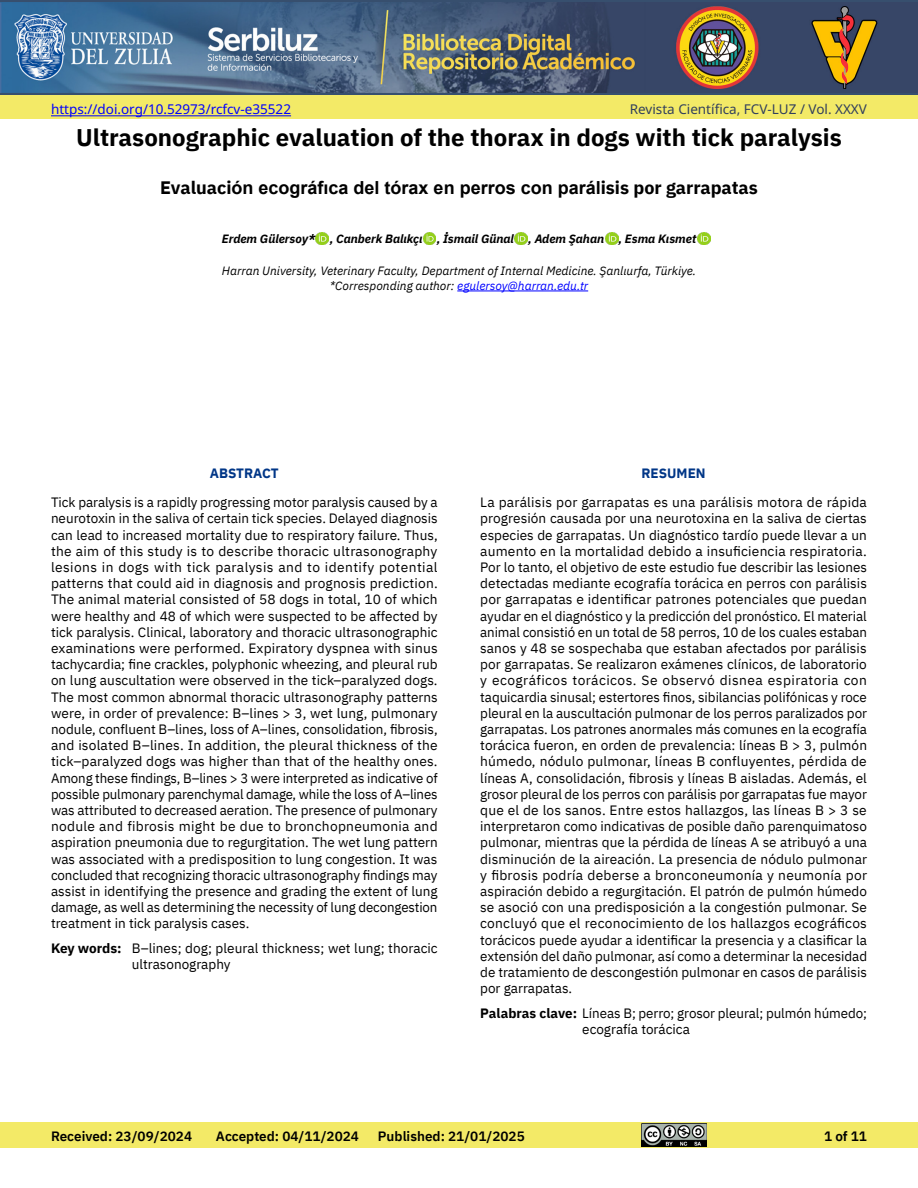
<style>
.page{position:relative;width:918px;height:1188px;background:#fff}
.page>*{position:absolute;margin:0;border:0;box-sizing:border-box;transform-origin:0 0}
.t1{font:700 24px "IBM Plex Sans";color:#000}
.t2{font:700 18px "Arial";color:#000}
.t3{font:13.5px/16.2px "IBM Plex Sans";color:#000;text-align:justify}
.t4{font:600 13.5px "IBM Plex Sans";color:#000}
.t5{font:13.5px "Noto Sans";color:#00f}
.t6{font:13.5px "Noto Sans";color:#313f5d}
.t7{font:700 13.5px "IBM Plex Sans";color:#003687}
.t8{font:italic 12px/14.4px "IBM Plex Sans";color:#000;text-align:center}
.t9{font:italic 700 12px "IBM Plex Sans";color:#000}
.s1{font-family:"IBM Plex Sans"}
.s2{color:#00f}
.s3{font-weight:700}
</style>
<div class="page">
<div style="left:0;top:1123px;width:918px;height:25px;background:#f3ea67"></div>
<div style="left:0;top:0;width:918px;height:95px;background:linear-gradient(to right,#346995,#3a3e5b)"></div>
<img style="left:0;top:3px;width:879px;height:90px">
<img style="left:641px;top:1124px;width:65px;height:23px">
<div style="left:0;top:95px;width:918px;height:24px;background:#f3ea67"></div>
<hr style="left:51px;top:115px;width:240px;height:1px;background:#00f">
<svg style="left:316px;top:232px;width:13px;height:13px"></svg>
<svg style="left:423px;top:232px;width:13px;height:13px"></svg>
<svg style="left:515px;top:232px;width:13px;height:13px"></svg>
<svg style="left:606px;top:232px;width:12px;height:13px"></svg>
<svg style="left:698px;top:232px;width:12px;height:13px"></svg>
<hr style="left:457px;top:291px;width:131px;height:1px;background:#00f">
<p class="t5" style="left:51px;top:102px;width:242px">https://doi.org/10.52973/rcfcv-e35522</p>
<p class="t6" style="left:630px;top:102px;width:239px">Revista Científica, FCV-LUZ / Vol. XXXV</p>
<h1 class="t1" style="left:76px;top:118px;width:767px">Ultrasonographic evaluation of the thorax in dogs with tick paralysis</h1>
<h2 class="t2" style="left:160px;top:175px;width:599px"><span class="s1">Evaluaci</span>ón ecográfıca del tórax en perros con parál<span class="s1">isis por garrapatas</span></h2>
<p class="t9" style="left:222px;top:229px;width:476px">Erdem Gülersoy* , Canberk Balıkçı , İsmail Günal , Adem Şahan , Esma Kısmet</p>
<p class="t8" style="left:222px;top:263px;width:476px">Harran University, Veterinary Faculty, Department of Internal Medicine. Şanlıurfa, Türkiye. *Corresponding author: <span class="s2">egulersoy@harran.edu.tr</span></p>
<p class="t7" style="left:210px;top:463px;width:70px">ABSTRACT</p>
<p class="t3" style="left:51px;top:493px;width:388px">Tick paralysis is a rapidly progressing motor paralysis caused by a neurotoxin in the saliva of certain tick species. Delayed diagnosis can lead to increased mortality due to respiratory failure. Thus, the aim of this study is to describe thoracic ultrasonography lesions in dogs with tick paralysis and to identify potential patterns that could aid in diagnosis and prognosis prediction.<br>The animal material consisted of 58 dogs in total, 10 of which were healthy and 48 of which were suspected to be affected by tick paralysis. Clinical, laboratory and thoracic ultrasonographic examinations were performed. Expiratory dyspnea with sinus tachycardia; fine crackles, polyphonic wheezing, and pleural rub on lung auscultation were observed in the tick–paralyzed dogs.<br>The most common abnormal thoracic ultrasonography patterns were, in order of prevalence: B–lines &gt; 3, wet lung, pulmonary nodule, confluent B–lines, loss of A–lines, consolidation, fibrosis, and isolated B–lines. In addition, the pleural thickness of the tick–paralyzed dogs was higher than that of the healthy ones.<br>Among these findings, B–lines &gt; 3 were interpreted as indicative of possible pulmonary parenchymal damage, while the loss of A–lines was attributed to decreased aeration. The presence of pulmonary nodule and fibrosis might be due to bronchopneumonia and aspiration pneumonia due to regurgitation. The wet lung pattern was associated with a predisposition to lung congestion. It was concluded that recognizing thoracic ultrasonography findings may assist in identifying the presence and grading the extent of lung damage, as well as determining the necessity of lung decongestion treatment in tick paralysis cases.</p>
<p class="t3" style="left:132px;top:939px;width:307px;text-indent:-81px"><span class="s3">Key words:</span> B–lines; dog; pleural thickness; wet lung; thoracic ultrasonography</p>
<p class="t7" style="left:642px;top:463px;width:66px">RESUMEN</p>
<p class="t3" style="left:480px;top:493px;width:388px">La parálisis por garrapatas es una parálisis motora de rápida progresión causada por una neurotoxina en la saliva de ciertas especies de garrapatas. Un diagnóstico tardío puede llevar a un aumento en la mortalidad debido a insuficiencia respiratoria.<br>Por lo tanto, el objetivo de este estudio fue describir las lesiones detectadas mediante ecografía torácica en perros con parálisis por garrapatas e identificar patrones potenciales que puedan ayudar en el diagnóstico y la predicción del pronóstico. El material animal consistió en un total de 58 perros, 10 de los cuales estaban sanos y 48 se sospechaba que estaban afectados por parálisis por garrapatas. Se realizaron exámenes clínicos, de laboratorio y ecográficos torácicos. Se observó disnea espiratoria con taquicardia sinusal; estertores finos, sibilancias polifónicas y roce pleural en la auscultación pulmonar de los perros paralizados por garrapatas. Los patrones anormales más comunes en la ecografía torácica fueron, en orden de prevalencia: líneas B &gt; 3, pulmón húmedo, nódulo pulmonar, líneas B confluyentes, pérdida de líneas A, consolidación, fibrosis y líneas B aisladas. Además, el grosor pleural de los perros con parálisis por garrapatas fue mayor que el de los sanos. Entre estos hallazgos, las líneas B &gt; 3 se interpretaron como indicativas de posible daño parenquimatoso pulmonar, mientras que la pérdida de líneas A se atribuyó a una disminución de la aireación. La presencia de nódulo pulmonar y fibrosis podría deberse a bronconeumonía y neumonía por aspiración debido a regurgitación. El patrón de pulmón húmedo se asoció con una predisposición a la congestión pulmonar. Se concluyó que el reconocimiento de los hallazgos ecográficos torácicos puede ayudar a identificar la presencia y a clasificar la extensión del daño pulmonar, así como a determinar la necesidad de tratamiento de descongestión pulmonar en casos de parálisis por garrapatas.</p>
<p class="t3" style="left:582px;top:1004px;width:286px;text-indent:-102px"><span class="s3">Palabras clave:</span> Líneas B; perro; grosor pleural; pulmón húmedo; ecografía torácica</p>
<p class="t4" style="left:51px;top:1125px;width:143px">Received: 23/09/2024</p>
<p class="t4" style="left:216px;top:1125px;width:145px">Accepted: 04/11/2024</p>
<p class="t4" style="left:378px;top:1125px;width:148px">Published: 21/01/2025</p>
<p class="t4" style="left:824px;top:1125px;width:44px">1 of 11</p>
</div>
